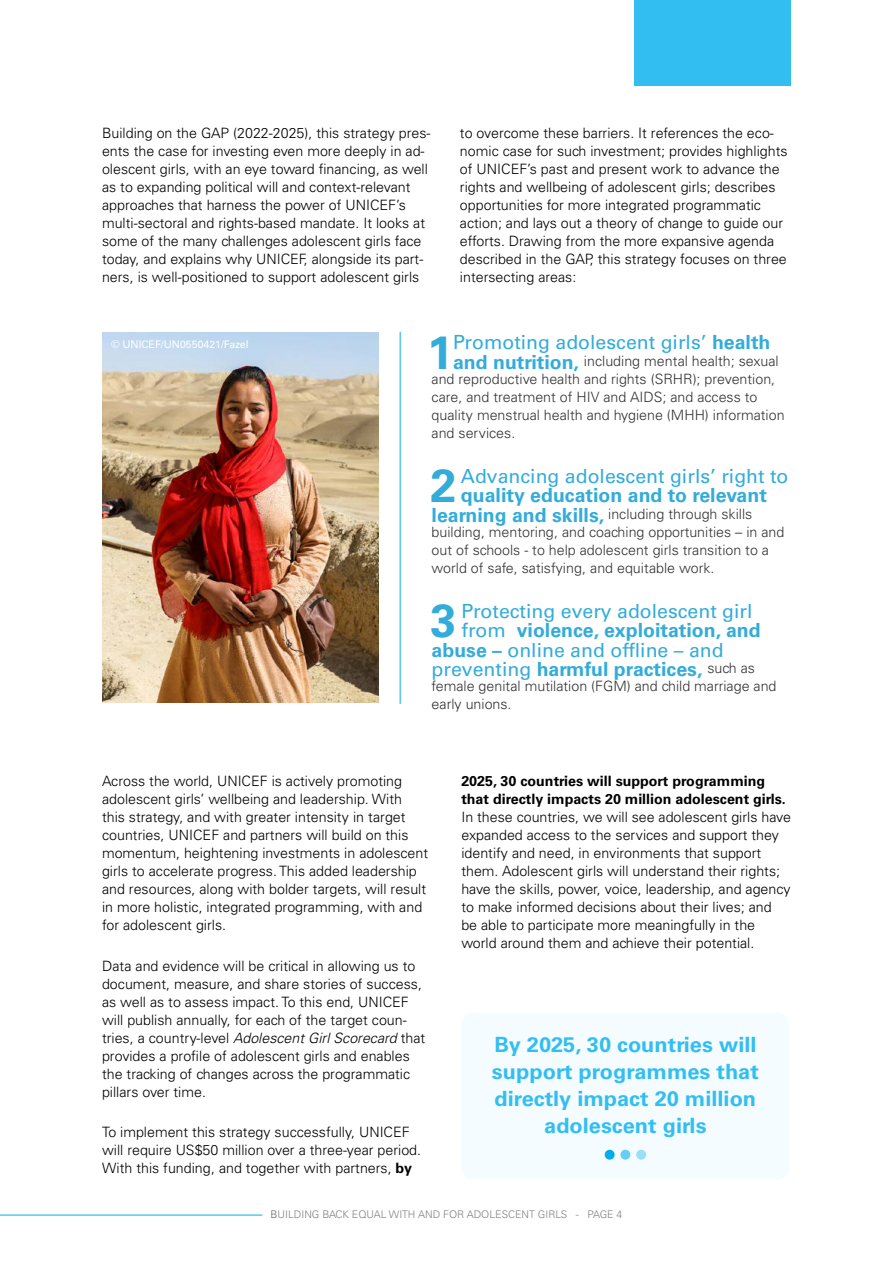
<style>
.page{position:relative;width:893px;height:1263px;background:#fff}
.page>*{position:absolute;margin:0;border:0;box-sizing:border-box;transform-origin:0 0}
.t1{font:700 46.5px "Univers LT Std";color:#33acda}
.t2{font:700 21px/27px "Univers LT Std";color:#33bef2;text-align:center;scale:1.04 1}
.t3{font:19.5px "Univers LT Std";color:#33acda}
.t4{font:700 19.5px "Univers LT Std";color:#33acda}
.t5{font:300 14.25px/18px "Univers LT Std";color:#000}
.t6{font:300 14.25px/18px "Univers LT Std";color:#333}
.t7{font:700 14.25px/18px "Univers LT Std";color:#000}
.t8{font:300 10.5px "Univers LT Std";color:#808080}
.t9{font:10.5px "Univers LT Std";color:#fff}
.s1{font-weight:700}
.s2{font-weight:700;font-size:19.5px;color:#33acda}
.s3{font-weight:400}
.s4{font-style:italic}
.s5{color:#666}
</style>
<div class="page">
<div style="left:634px;top:0;width:157px;height:86px;background:#33bef2"></div>
<hr style="left:400px;top:332px;width:1px;height:372px;background:#00aeef">
<div style="left:461px;top:1013px;width:328px;height:166px;background:#f4fcff;border-radius:12px"></div>
<div style="left:605px;top:1150px;width:10px;height:10px;background:#00aeef;border-radius:50%"></div>
<div style="left:620px;top:1150px;width:10px;height:10px;background:#66cef5;border-radius:50%"></div>
<div style="left:636px;top:1150px;width:10px;height:10px;background:#99dff9;border-radius:50%"></div>
<img style="left:102px;top:332px;width:277px;height:371px">
<hr style="left:0;top:1215px;width:262px;height:1px;background:#00aeef">
<p class="t5" style="left:102px;top:124px;width:330px">Building on the GAP (2022-2025), this strategy pres&shy;ents the case for investing even more deeply in ad&shy;olescent girls, with an eye toward financing, as well as to expanding political will and context-relevant approaches that harness the power of UNICEF’s multi-sectoral and rights-based mandate. It looks at some of the many challenges adolescent girls face today, and explains why UNICEF, alongside its part&shy;ners, is well-positioned to support adolescent girls</p>
<p class="t5" style="left:460px;top:124px;width:329px">to overcome these barriers. It references the eco&shy;nomic case for such investment; provides highlights of UNICEF’s past and present work to advance the rights and wellbeing of adolescent girls; describes opportunities for more integrated programmatic action; and lays out a theory of change to guide our efforts. Drawing from the more expansive agenda described in the GAP, this strategy focuses on three intersecting areas:</p>
<p class="t9" style="left:111px;top:338px;width:139px">© UNICEF/UN0550421/Fazel</p>
<h1 class="t1" style="left:427px;top:325px;width:27px">1</h1>
<h3 class="t3" style="left:453px;top:331px;width:319px">Promoting adolescent girls’ <span class="s1">health</span></h3>
<p class="t6" style="left:432px;top:352px;width:355px;text-indent:21px"><span class="s2">and nutrition,</span> including mental health; sexual and reproductive health and rights (SRHR); prevention, care, and treatment of HIV and AIDS; and access to quality menstrual health and hygiene (MHH) information and services.</p>
<h1 class="t1" style="left:430px;top:459px;width:27px">2</h1>
<h3 class="t3" style="left:461px;top:464px;width:329px">Advancing adolescent girls’ right to</h3>
<h3 class="t4" style="left:461px;top:484px;width:308px">quality education and to relevant</h3>
<p class="t6" style="left:432px;top:505px;width:354px"><span class="s2">learning and skills,</span> including through skills building, mentoring, and coaching opportunities – in and out of schools - to help adolescent girls transition to a world of safe, satisfying, and equitable work.</p>
<h1 class="t1" style="left:431px;top:594px;width:27px">3</h1>
<h3 class="t3" style="left:461px;top:599px;width:293px">Protecting every adolescent girl</h3>
<h3 class="t4" style="left:461px;top:619px;width:301px"><span class="s3">from</span> violence, exploitation, and</h3>
<h3 class="t3" style="left:432px;top:638px;width:294px"><span class="s1">abuse –</span> online and offline – and</h3>
<h3 class="t4" style="left:432px;top:658px;width:325px"><span class="s3">preventing</span> harmful practices, <sup>such</sup> <sup>as</sup></h3>
<p class="t6" style="left:432px;top:677px;width:346px">female genital mutilation (FGM) and child marriage and early unions.</p>
<p class="t5" style="left:102px;top:772px;width:328px">Across the world, UNICEF is actively promoting adolescent girls’ wellbeing and leadership. With this strategy, and with greater intensity in target countries, UNICEF and partners will build on this momentum, heightening investments in adolescent girls to accelerate progress. This added leadership and resources, along with bolder targets, will result in more holistic, integrated programming, with and for adolescent girls.</p>
<p class="t5" style="left:102px;top:957px;width:325px">Data and evidence will be critical in allowing us to document, measure, and share stories of success, as well as to assess impact. To this end, UNICEF will publish annually, for each of the target coun&shy;tries, a country-level <span class="s4">Adolescent Girl Scorecard</span> that provides a profile of adolescent girls and enables the tracking of changes across the programmatic pillars over time.</p>
<p class="t5" style="left:102px;top:1123px;width:321px">To implement this strategy successfully, UNICEF will require US$50 million over a three-year period.<br>With this funding, and together with partners, <span class="s1">by</span></p>
<p class="t7" style="left:461px;top:772px;width:326px">2025, 30 countries will support programming that directly impacts 20 million adolescent girls.</p>
<p class="t5" style="left:461px;top:808px;width:331px">In these countries, we will see adolescent girls have expanded access to the services and support they identify and need, in environments that support them. Adolescent girls will understand their rights; have the skills, power, voice, leadership, and agency to make informed decisions about their lives; and be able to participate more meaningfully in the world around them and achieve their potential.</p>
<h2 class="t2" style="left:492px;top:1031px;width:258px">By 2025, 30 countries will support programmes that directly impact 20 million adolescent girls</h2>
<p class="t8" style="left:271px;top:1208px;width:353px"><span class="s5">B</span>UILDING BACK EQUAL WITH AND FOR ADOLESCENT GIRLS - PAGE 4</p>
</div>
